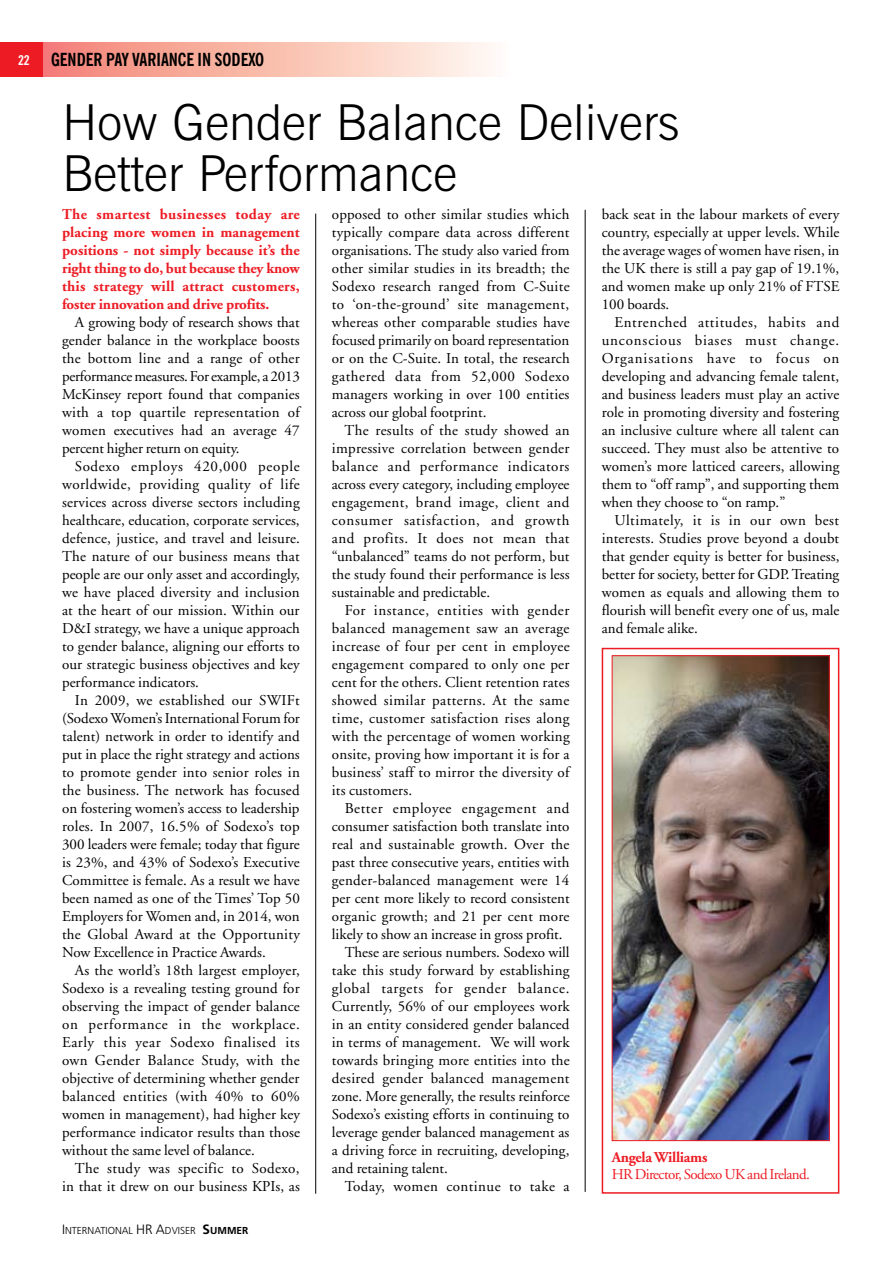
<style>
.page{position:relative;width:893px;height:1263px;background:#fff}
.page>*{position:absolute;margin:0;border:0;box-sizing:border-box;transform-origin:0 0}
.t1{font:300 49.5px/51px "News Gothic BT";color:#000}
.t2{font:700 condensed 18px "News Gothic BT";color:#000}
.t3{font:15px/18px "Adobe Garamond";letter-spacing:.005em;color:#000;text-align:justify}
.t4{font:700 15px/18px "Adobe Garamond";letter-spacing:-.01em;color:#ed1c24;text-align:justify}
.t5{font:15px "Adobe Garamond";letter-spacing:.025em;color:#000}
.t6{font:15px "Adobe Garamond";letter-spacing:.045em;color:#000}
.t7{font:15px "Adobe Garamond";letter-spacing:-.04em;color:#ed1c24}
.t8{font:15px "Adobe Garamond";letter-spacing:.04em;color:#000}
.t9{font:15px "Adobe Garamond";letter-spacing:.03em;color:#000}
.t10{font:300 10.2px "Frutiger";color:#000}
.s1{font-size:13.5px;color:#fff}
.s2{font-size:13.5px}
.s3{font-weight:700;font-size:13.5px}
.s4{font-weight:700}
</style>
<div class="page">
<div style="left:43px;top:43px;width:467px;height:34px;background:linear-gradient(to right,#f48172,#fffdf3)"></div>
<div style="left:0;top:43px;width:43px;height:34px;background:#ed1c24"></div>
<hr style="left:585px;top:210px;width:1px;height:982px;background:#000">
<hr style="left:315px;top:214px;width:1px;height:980px;background:#000">
<div style="left:602px;top:648px;width:237px;height:546px;border:2px solid #ed1c24"></div>
<img style="left:614px;top:657px;width:214px;height:482px">
<div style="left:612px;top:655px;width:218px;height:486px;border:1px solid #ed1c24"></div>
<p class="t2" style="left:18px;top:49px;width:248px"><span class="s1">22</span> GENDER PAY VARIANCE IN SODEXO</p>
<h1 class="t1" style="left:62px;top:96px;width:619px">How Gender Balance Delivers<br>Better Performance</h1>
<p class="t4" style="left:62px;top:206px;width:239px">The smartest businesses today are placing more women in management positions - not simply because it’s the right thing to do, but because they know this strategy will attract customers, foster innovation and drive profits.</p>
<p class="t3" style="left:62px;top:314px;width:239px;text-indent:13px">A growing body of research shows that gender balance in the workplace boosts the bottom line and a range of other performance measures. For example, a 2013<br>McKinsey report found that companies with a top quartile representation of women executives had an average 47 percent higher return on equity.</p>
<p class="t3" style="left:62px;top:458px;width:239px;text-indent:13px">Sodexo employs 420,000 people worldwide, providing quality of life services across diverse sectors including healthcare, education, corporate services, defence, justice, and travel and leisure.<br>The nature of our business means that people are our only asset and accordingly, we have placed diversity and inclusion at the heart of our mission. Within our D&amp;I strategy, we have a unique approach to gender balance, aligning our efforts to our strategic business objectives and key performance indicators.</p>
<p class="t3" style="left:62px;top:692px;width:239px;text-indent:13px">In 2009, we established our SWIFt (Sodexo Women’s International Forum for talent) network in order to identify and put in place the right strategy and actions to promote gender into senior roles in the business. The network has focused on fostering women’s access to leadership roles. In 2007, 16.5% of Sodexo’s top 300 leaders were female; today that figure is 23%, and 43% of Sodexo’s Executive Committee is female. As a result we have been named as one of the Times’ Top 50<br>Employers for Women and, in 2014, won the Global Award at the Opportunity Now Excellence in Practice Awards.</p>
<p class="t3" style="left:62px;top:962px;width:239px;text-indent:13px">As the world’s 18th largest employer, Sodexo is a revealing testing ground for observing the impact of gender balance on performance in the workplace.<br>Early this year Sodexo finalised its own Gender Balance Study, with the objective of determining whether gender balanced entities (with 40% to 60% women in management), had higher key performance indicator results than those without the same level of balance.</p>
<p class="t3" style="left:62px;top:1160px;width:239px;text-align:right">The study was specific to Sodexo, in that it drew on our business KPIs, as</p>
<p class="t10" style="left:62px;top:1224px;width:188px"><span class="s2">I</span>NTERNATIONAL <span class="s2">HR A</span>DVISER <span class="s3">S</span><span class="s4">UMMER</span></p>
<p class="t3" style="left:332px;top:206px;width:239px">opposed to other similar studies which typically compare data across different organisations. The study also varied from other similar studies in its breadth; the Sodexo research ranged from C-Suite to ‘on-the-ground’ site management, whereas other comparable studies have focused primarily on board representation or on the C-Suite. In total, the research gathered data from 52,000 Sodexo managers working in over 100 entities across our global footprint.</p>
<p class="t3" style="left:332px;top:422px;width:239px;text-indent:13px">The results of the study showed an impressive correlation between gender balance and performance indicators across every category, including employee engagement, brand image, client and consumer satisfaction, and growth and profits. It does not mean that “unbalanced” teams do not perform, but the study found their performance is less sustainable and predictable.</p>
<p class="t3" style="left:332px;top:602px;width:239px;text-indent:13px">For instance, entities with gender balanced management saw an average increase of four per cent in employee engagement compared to only one per cent for the others. Client retention rates showed similar patterns. At the same time, customer satisfaction rises along with the percentage of women working onsite, proving how important it is for a business’ staff to mirror the diversity of its customers.</p>
<p class="t8" style="left:345px;top:800px;width:226px">Better employee engagement and</p>
<p class="t3" style="left:332px;top:818px;width:239px">consumer satisfaction both translate into</p>
<p class="t3" style="left:332px;top:836px;width:239px">real and sustainable growth. Over the</p>
<p class="t3" style="left:332px;top:854px;width:239px">past three consecutive years, entities with</p>
<p class="t3" style="left:332px;top:872px;width:239px">gender-balanced management were 14</p>
<p class="t3" style="left:332px;top:890px;width:239px">per cent more likely to record consistent</p>
<p class="t3" style="left:332px;top:908px;width:239px">organic growth; and 21 per cent more</p>
<p class="t3" style="left:332px;top:926px;width:232px">likely to show an increase in gross profit.</p>
<p class="t3" style="left:345px;top:944px;width:226px">These are serious numbers. Sodexo will</p>
<p class="t3" style="left:332px;top:962px;width:239px">take this study forward by establishing</p>
<p class="t6" style="left:332px;top:980px;width:239px">global targets for gender balance.</p>
<p class="t3" style="left:332px;top:998px;width:239px">Currently, 56% of our employees work</p>
<p class="t3" style="left:332px;top:1016px;width:239px">in an entity considered gender balanced</p>
<p class="t3" style="left:332px;top:1034px;width:239px">in terms of management. We will work</p>
<p class="t3" style="left:332px;top:1052px;width:239px">towards bringing more entities into the</p>
<p class="t5" style="left:332px;top:1070px;width:239px">desired gender balanced management</p>
<p class="t3" style="left:332px;top:1088px;width:239px">zone. More generally, the results reinforce</p>
<p class="t3" style="left:332px;top:1106px;width:239px">Sodexo’s existing efforts in continuing to</p>
<p class="t3" style="left:332px;top:1124px;width:239px">leverage gender balanced management as</p>
<p class="t3" style="left:332px;top:1142px;width:239px">a driving force in recruiting, developing,</p>
<p class="t3" style="left:332px;top:1160px;width:118px">and retaining talent.</p>
<p class="t9" style="left:345px;top:1178px;width:226px">Today, women continue to take a</p>
<p class="t3" style="left:602px;top:206px;width:239px">back seat in the labour markets of every country, especially at upper levels. While the average wages of women have risen, in the UK there is still a pay gap of 19.1%, and women make up only 21% of FTSE 100 boards.</p>
<p class="t3" style="left:602px;top:314px;width:239px;text-indent:13px">Entrenched attitudes, habits and unconscious biases must change.<br>Organisations have to focus on developing and advancing female talent, and business leaders must play an active role in promoting diversity and fostering an inclusive culture where all talent can succeed. They must also be attentive to women’s more latticed careers, allowing them to “off ramp”, and supporting them when they choose to “on ramp.”</p>
<p class="t3" style="left:602px;top:512px;width:239px;text-indent:13px">Ultimately, it is in our own best interests. Studies prove beyond a doubt that gender equity is better for business, better for society, better for GDP. Treating women as equals and allowing them to flourish will benefit every one of us, male and female alike.</p>
<p class="t4" style="left:612px;top:1148px;width:97px">Angela Williams</p>
<p class="t7" style="left:612px;top:1166px;width:200px">HR Director, Sodexo UK and Ireland.</p>
</div>
